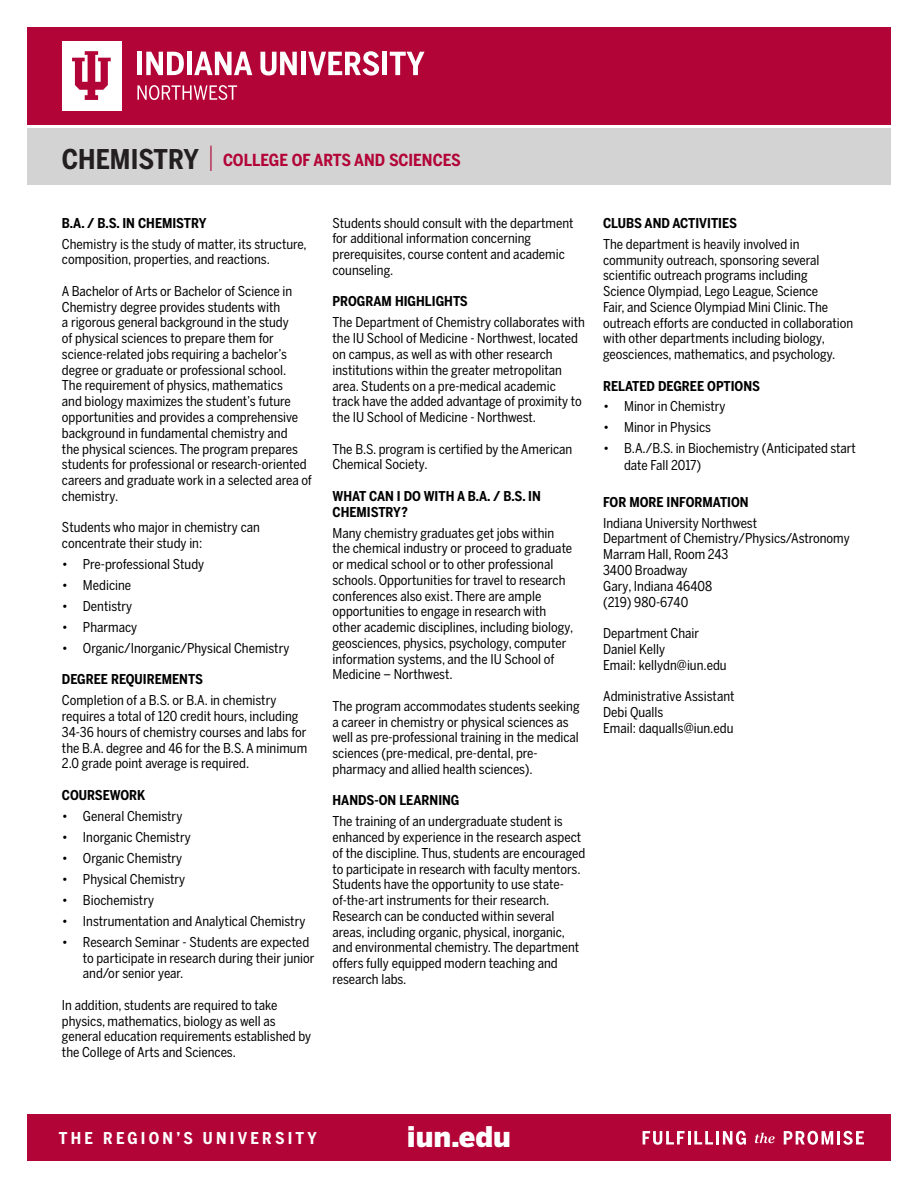
<style>
.page{position:relative;width:918px;height:1188px;background:#fff}
.page>*{position:absolute;margin:0;border:0;box-sizing:border-box;transform-origin:0 0}
.t1{font:900 28.2px "Benton Sans";color:#fff}
.t2{font:700 16.5px "Benton Sans Cond";color:#b30437}
.t3{font:700 16.2px "Benton Sans Cond";letter-spacing:.2em;color:#fff}
.t4{font:13.5px/15.8px "Benton Sans Cond";color:#000}
.t5{font:700 13.5px "Benton Sans Cond";color:#000}
.s1{font-size:27px;color:#231f20}
.s2{font-weight:300;font-size:34.2px}
.s3{font-weight:700}
</style>
<div class="page">
<div style="left:27px;top:129px;width:864px;height:56px;background:#d3d3d3"></div>
<div style="left:27px;top:27px;width:864px;height:97px;background:#b30437"></div>
<div style="left:27px;top:1115px;width:864px;height:46px;background:#b30437"></div>
<div style="left:62px;top:41px;width:59px;height:69px;background:#fff"></div>
<svg style="left:72px;top:51px;width:39px;height:49px"></svg>
<div style="left:137px;top:52px;width:5px;height:23px;background:#fff"></div>
<svg style="left:146px;top:52px;width:38px;height:23px"></svg>
<div style="left:187px;top:52px;width:5px;height:23px;background:#fff"></div>
<svg style="left:194px;top:52px;width:58px;height:23px"></svg>
<svg style="left:260px;top:52px;width:37px;height:24px"></svg>
<div style="left:301px;top:52px;width:5px;height:23px;background:#fff"></div>
<svg style="left:308px;top:51px;width:71px;height:25px"></svg>
<div style="left:382px;top:52px;width:5px;height:23px;background:#fff"></div>
<svg style="left:390px;top:52px;width:35px;height:23px"></svg>
<svg style="left:137px;top:85px;width:100px;height:15px"></svg>
<svg style="left:643px;top:1131px;width:70px;height:14px"></svg>
<hr style="left:716px;top:1131px;width:3px;height:14px;background:#fff">
<svg style="left:723px;top:1131px;width:23px;height:14px"></svg>
<svg style="left:755px;top:1133px;width:20px;height:10px"></svg>
<svg style="left:784px;top:1131px;width:49px;height:14px"></svg>
<hr style="left:837px;top:1131px;width:3px;height:14px;background:#fff">
<svg style="left:843px;top:1131px;width:21px;height:14px"></svg>
<p class="t2" style="left:62px;top:149px;width:400px"><span class="s1">CHEMISTRY</span> <span class="s2">I</span> COLLEGE OF ARTS AND SCIENCES</p>
<p class="t5" style="left:62px;top:214px;width:146px">B.A. / B.S. IN CHEMISTRY</p>
<p class="t4" style="left:62px;top:236px;width:246px">Chemistry is the study of matter, its structure, composition, properties, and reactions.</p>
<p class="t4" style="left:62px;top:283px;width:252px">A Bachelor of Arts or Bachelor of Science in Chemistry degree provides students with<br>a rigorous general background in the study<br>of physical sciences to prepare them for science-related jobs requiring a bachelor’s degree or graduate or professional school.<br>The requirement of physics, mathematics<br>and biology maximizes the student’s future opportunities and provides a comprehensive background in fundamental chemistry and<br>the physical sciences. The program prepares students for professional or research-oriented careers and graduate work in a selected area of chemistry.</p>
<p class="t4" style="left:62px;top:519px;width:199px">Students who major in chemistry can concentrate their study in:</p>
<p class="t4" style="left:62px;top:556px;width:144px">• Pre-professional Study</p>
<p class="t4" style="left:62px;top:577px;width:71px">• Medicine</p>
<p class="t4" style="left:62px;top:598px;width:72px">• Dentistry</p>
<p class="t4" style="left:62px;top:619px;width:77px">• Pharmacy</p>
<p class="t4" style="left:62px;top:640px;width:229px">• Organic/Inorganic/Physical Chemistry</p>
<p class="t5" style="left:62px;top:671px;width:143px">DEGREE REQUIREMENTS</p>
<p class="t4" style="left:62px;top:693px;width:247px">Completion of a B.S. or B.A. in chemistry requires a total of 120 credit hours, including 34-36 hours of chemistry courses and labs for the B.A. degree and 46 for the B.S. A minimum 2.0 grade point average is required.</p>
<p class="t5" style="left:62px;top:787px;width:85px">COURSEWORK</p>
<p class="t4" style="left:62px;top:808px;width:122px">• General Chemistry</p>
<p class="t4" style="left:62px;top:829px;width:130px">• Inorganic Chemistry</p>
<p class="t4" style="left:62px;top:850px;width:122px">• Organic Chemistry</p>
<p class="t4" style="left:62px;top:871px;width:125px">• Physical Chemistry</p>
<p class="t4" style="left:62px;top:892px;width:94px">• Biochemistry</p>
<p class="t4" style="left:62px;top:913px;width:245px">• Instrumentation and Analytical Chemistry</p>
<p class="t4" style="left:62px;top:934px;width:249px">• Research Seminar - Students are expected</p>
<p class="t4" style="left:83px;top:950px;width:233px">to participate in research during their junior</p>
<p class="t4" style="left:83px;top:966px;width:102px">and/or senior year.</p>
<p class="t4" style="left:62px;top:997px;width:251px">In addition, students are required to take physics, mathematics, biology as well as general education requirements established by the College of Arts and Sciences.</p>
<p class="t4" style="left:333px;top:215px;width:243px">Students should consult with the department for additional information concerning prerequisites, course content and academic counseling.</p>
<p class="t5" style="left:333px;top:293px;width:137px">PROGRAM HIGHLIGHTS</p>
<p class="t4" style="left:333px;top:315px;width:254px">The Department of Chemistry collaborates with the IU School of Medicine - Northwest, located on campus, as well as with other research institutions within the greater metropolitan area. Students on a pre-medical academic track have the added advantage of proximity to the IU School of Medicine - Northwest.</p>
<p class="t4" style="left:333px;top:441px;width:241px">The B.S. program is certified by the American<br>Chemical Society.</p>
<p class="t5" style="left:333px;top:487px;width:210px">WHAT CAN I DO WITH A B.A. / B.S. IN</p>
<p class="t5" style="left:333px;top:503px;width:77px">CHEMISTRY?</p>
<p class="t4" style="left:333px;top:525px;width:242px">Many chemistry graduates get jobs within the chemical industry or proceed to graduate or medical school or to other professional schools. Opportunities for travel to research conferences also exist. There are ample opportunities to engage in research with other academic disciplines, including biology, geosciences, physics, psychology, computer information systems, and the IU School of Medicine – Northwest.</p>
<p class="t4" style="left:333px;top:698px;width:249px">The program accommodates students seeking a career in chemistry or physical sciences as well as pre-professional training in the medical sciences (pre-medical, pre-dental, pre&shy;pharmacy and allied health sciences).</p>
<p class="t5" style="left:333px;top:792px;width:129px">HANDS-ON LEARNING</p>
<p class="t4" style="left:333px;top:813px;width:254px">The training of an undergraduate student is enhanced by experience in the research aspect of the discipline. Thus, students are encouraged to participate in research with faculty mentors.</p>
<p class="t4" style="left:333px;top:877px;width:248px">Students have the opportunity to use state&shy;of-the-art instruments for their research.<br>Research can be conducted within several areas, including organic, physical, inorganic, and environmental chemistry. The department offers fully equipped modern teaching and research labs.</p>
<p class="t5" style="left:603px;top:215px;width:135px">CLUBS AND ACTIVITIES</p>
<p class="t4" style="left:603px;top:236px;width:252px">The department is heavily involved in community outreach, sponsoring several scientific outreach programs including<br>Science Olympiad, Lego League, Science<br>Fair, and Science Olympiad Mini Clinic. The outreach efforts are conducted in collaboration with other departments including biology, geosciences, mathematics, and psychology.</p>
<p class="t5" style="left:603px;top:377px;width:159px">RELATED DEGREE OPTIONS</p>
<p class="t4" style="left:603px;top:399px;width:124px">• Minor in Chemistry</p>
<p class="t4" style="left:603px;top:420px;width:110px">• Minor in Physics</p>
<p class="t4" style="left:603px;top:441px;width:254px">• B.A./B.S. in Biochemistry (Anticipated start</p>
<p class="t4" style="left:624px;top:457px;width:79px">date Fall 2017)</p>
<p class="t4" style="left:603px;top:491px;width:156px;line-height:21px"><span class="s3">FOR MORE INFORMATION<br></span>Indiana University Northwest</p>
<p class="t4" style="left:603px;top:531px;width:248px">Department of Chemistry/Physics/Astronomy<br>Marram Hall, Room 243<br>3400 Broadway<br>Gary, Indiana 46408<br>(219) 980-6740</p>
<p class="t4" style="left:603px;top:625px;width:125px">Department Chair<br>Daniel Kelly<br>Email: kellydn@iun.edu</p>
<p class="t4" style="left:603px;top:688px;width:133px">Administrative Assistant<br>Debi Qualls<br>Email: daqualls@iun.edu</p>
<p class="t3" style="left:59px;top:1128px;width:260px">THE REGION’S UNIVERSITY</p>
<p class="t1" style="left:407px;top:1119px;width:106px">iun.edu</p>
</div>
